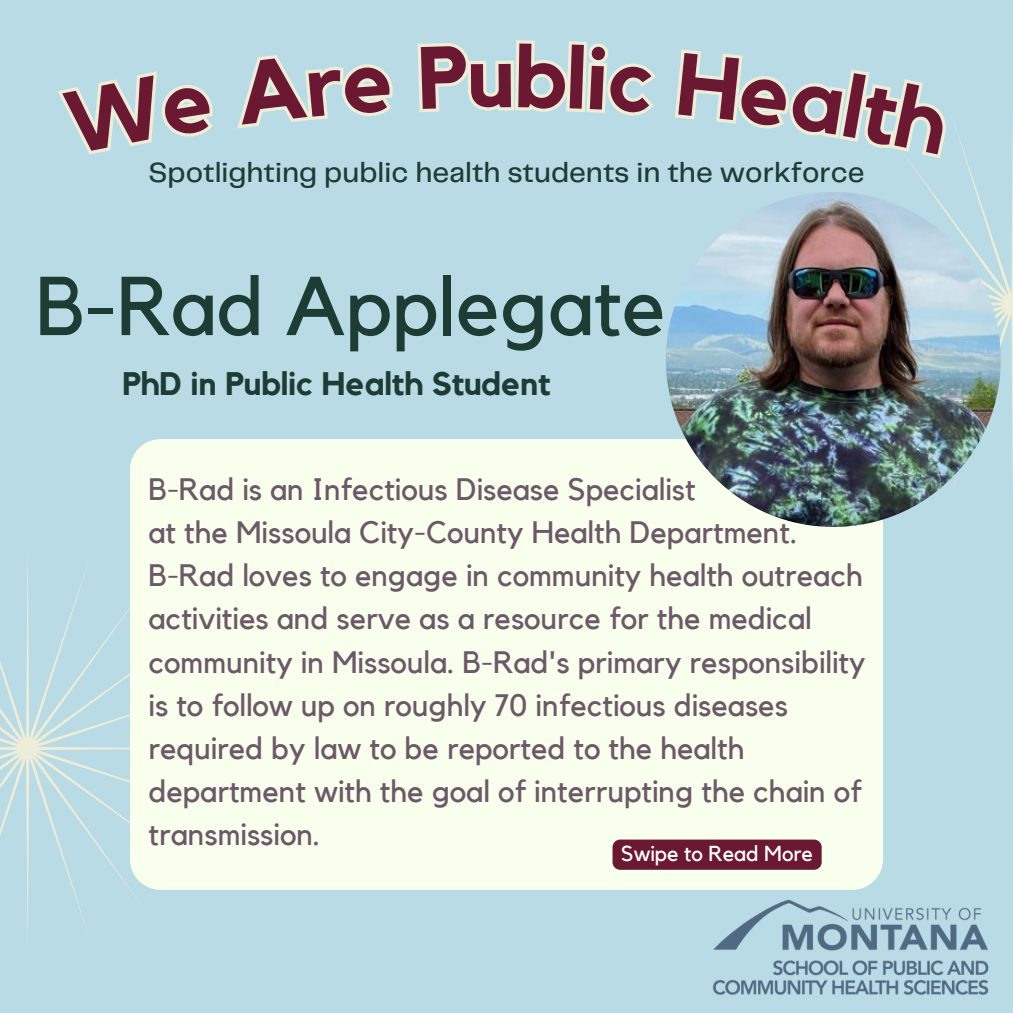
<style>
.page{position:relative;width:1013px;height:1013px;background:#fff}
.page>*{position:absolute;margin:0;border:0;box-sizing:border-box;transform-origin:0 0}
.t1{font:700 87.25px "Kollektif";color:#6b1832}
.t2{font:82.25px "Kollektif";color:#1d3c34}
.t3{font:700 32.5px "Kollektif";color:#1d3c34}
.t4{font:30.88px/43.1px "Kollektif";color:#6d5869}
.t5{font:500 28.75px "Telegraf";color:#1d3c34}
.t6{font:21.5px "Kollektif";color:#fff}
</style>
<div class="page">
<div style="left:0;top:0;width:1012px;height:1012px;background:#b9dbe5"></div>
<svg style="left:0;top:559px;width:230px;height:379px"></svg>
<svg style="left:858px;top:135px;width:154px;height:371px"></svg>
<div style="left:130px;top:439px;width:753px;height:450px;background:#f9ffed;border-radius:31px"></div>
<img style="left:666px;top:192px;width:334px;height:335px;border-radius:50%">
<img style="left:696px;top:889px;width:293px;height:106px">
<div style="left:612px;top:839px;width:209px;height:30px;background:#6b1832;border-radius:8px"></div>
<svg style="left:57px;top:55px;width:336px;height:100px"></svg>
<svg style="left:417px;top:40px;width:239px;height:76px"></svg>
<svg style="left:675px;top:49px;width:283px;height:113px"></svg>
<h1 class="t1" style="left:467px;top:37px;width:49px">u</h1>
<p class="t5" style="left:149px;top:160px;width:717px">Spotlighting public health students in the workforce</p>
<h2 class="t2" style="left:36px;top:268px;width:631px">B-Rad Applegate</h2>
<p class="t3" style="left:122px;top:369px;width:429px">PhD in Public Health Student</p>
<p class="t4" style="left:148px;top:469px;width:718px">B-Rad is an Infectious Disease Specialist<br>at the Missoula City-County Health Department.<br>B-Rad loves to engage in community health outreach activities and serve as a resource for the medical community in Missoula. B-Rad's primary responsibility is to follow up on roughly 70 infectious diseases required by law to be reported to the health department with the goal of interrupting the chain of transmission.</p>
<p class="t6" style="left:621px;top:843px;width:193px">Swipe to Read More</p>
</div>
